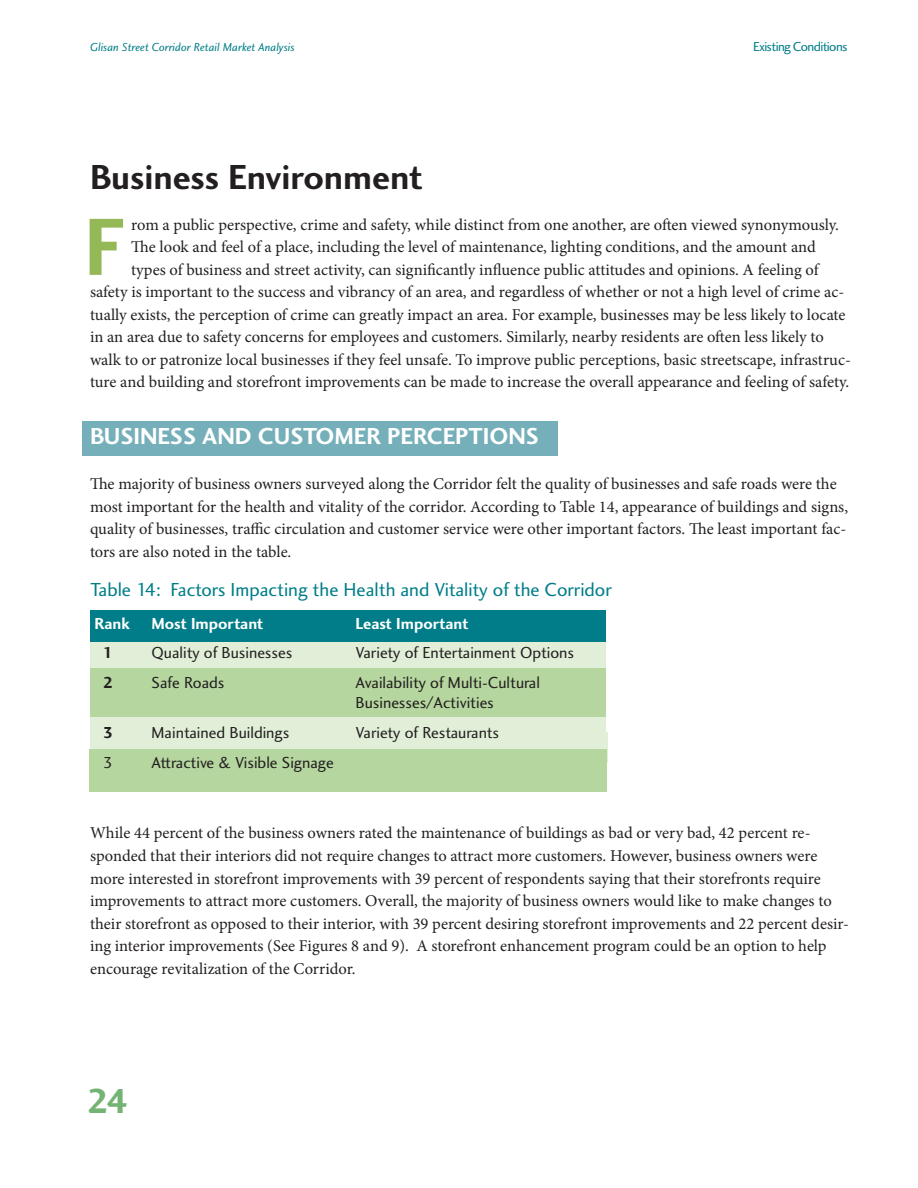
<style>
.page{position:relative;width:918px;height:1188px;background:#fff}
.page>*{position:absolute;margin:0;border:0;box-sizing:border-box;transform-origin:0 0}
.t1{font:84px "Charlotte Sans Bold Plain";color:#95b856}
.t2{font:36px "Charlotte Sans Bold Plain";color:#231f20}
.t3{font:36px "Charlotte Sans Bold Plain";color:#73b373}
.t4{font:24px "Charlotte Sans Bold Plain";color:#fff}
.t5{font:19.5px "Charlotte Sans Book Plain";color:#007d88}
.t6{font:16.5px/22.5px "Minion Pro";letter-spacing:-.005em;color:#231f20}
.t7{font:16.5px/19.5px "Charlotte Sans Book Plain";color:#231f20}
.t8{font:16.5px "Charlotte Sans Bold Plain";color:#fff}
.t9{font:16.5px "Charlotte Sans Bold Plain";color:#231f20}
.t10{font:13.5px "Charlotte Sans Book Plain";letter-spacing:-.04em;color:#007d88}
.t11{font:12px "Charlotte Sans Book Italic Plain";color:#007d88}
</style>
<div class="page">
<div style="left:82px;top:422px;width:476px;height:34px;background:#75afb9"></div>
<div style="left:90px;top:610px;width:522px;height:33px;background:#007d88"></div>
<div style="left:90px;top:642px;width:518px;height:107px;background:#e1efd8"></div>
<div style="left:90px;top:668px;width:518px;height:49px;background:#b5d69e"></div>
<div style="left:606px;top:602px;width:10px;height:130px;background:#fff"></div>
<div style="left:90px;top:749px;width:517px;height:43px;background:#b5d69e"></div>
<p class="t11" style="left:90px;top:41px;width:206px">Glisan Street Corridor Retail Market Analysis</p>
<p class="t10" style="left:753px;top:39px;width:96px">Existing Conditions</p>
<h2 class="t2" style="left:90px;top:156px;width:334px">Business Environment</h2>
<p class="t6" style="left:131px;top:213px;width:709px">rom a public perspective, crime and safety, while distinct from one another, are often viewed synonymously.</p>
<p class="t6" style="left:131px;top:236px;width:686px">The look and feel of a place, including the level of maintenance, lighting conditions, and the amount and</p>
<p class="t6" style="left:131px;top:258px;width:689px">types of business and street activity, can significantly influence public attitudes and opinions. A feeling of</p>
<p class="t6" style="left:90px;top:281px;width:756px">safety is important to the success and vibrancy of an area, and regardless of whether or not a high level of crime ac-</p>
<p class="t6" style="left:90px;top:303px;width:757px">tually exists, the perception of crime can greatly impact an area. For example, businesses may be less likely to locate</p>
<p class="t6" style="left:90px;top:326px;width:735px">in an area due to safety concerns for employees and customers. Similarly, nearby residents are often less likely to</p>
<p class="t6" style="left:90px;top:348px;width:762px">walk to or patronize local businesses if they feel unsafe. To improve public perceptions, basic streetscape, infrastruc-</p>
<p class="t6" style="left:90px;top:371px;width:761px">ture and building and storefront improvements can be made to increase the overall appearance and feeling of safety.</p>
<h3 class="t4" style="left:90px;top:422px;width:28px">Business</h3>
<h3 class="t4" style="left:202px;top:422px;width:18px">and</h3>
<h3 class="t4" style="left:258px;top:422px;width:33px">Customer</h3>
<h3 class="t4" style="left:387px;top:422px;width:28px">Perceptions</h3>
<p class="t6" style="left:90px;top:473px;width:760px">The majority of business owners surveyed along the Corridor felt the quality of businesses and safe roads were the most important for the health and vitality of the corridor. According to Table 14, appearance of buildings and signs, quality of businesses, traffic circulation and customer service were other important factors. The least important fac&shy;tors are also noted in the table.</p>
<p class="t5" style="left:90px;top:578px;width:523px">Table 14: Factors Impacting the Health and Vitality of the Corridor</p>
<p class="t8" style="left:94px;top:614px;width:37px">Rank</p>
<p class="t8" style="left:152px;top:614px;width:113px">Most Important</p>
<p class="t8" style="left:356px;top:614px;width:115px">Least Important</p>
<p class="t9" style="left:103px;top:643px;width:12px">1</p>
<p class="t7" style="left:152px;top:644px;width:142px">Quality of Businesses</p>
<p class="t7" style="left:356px;top:644px;width:220px">Variety of Entertainment Options</p>
<p class="t9" style="left:103px;top:673px;width:12px">2</p>
<p class="t7" style="left:152px;top:674px;width:75px">Safe Roads</p>
<p class="t7" style="left:356px;top:674px;width:186px">Availability of Multi-Cultural<br>Businesses/Activities</p>
<p class="t9" style="left:103px;top:723px;width:12px">3</p>
<p class="t7" style="left:152px;top:723px;width:139px">Maintained Buildings</p>
<p class="t7" style="left:356px;top:723px;width:145px">Variety of Restaurants</p>
<p class="t7" style="left:103px;top:753px;width:12px">3</p>
<p class="t7" style="left:152px;top:753px;width:184px">Attractive &amp; Visible Signage</p>
<h1 class="t1" style="left:84px;top:199px;width:42px">F</h1>
<p class="t6" style="left:90px;top:822px;width:761px">While 44 percent of the business owners rated the maintenance of buildings as bad or very bad, 42 percent re&shy;sponded that their interiors did not require changes to attract more customers. However, business owners were more interested in storefront improvements with 39 percent of respondents saying that their storefronts require improvements to attract more customers. Overall, the majority of business owners would like to make changes to their storefront as opposed to their interior, with 39 percent desiring storefront improvements and 22 percent desir&shy;ing interior improvements (See Figures 8 and 9). A storefront enhancement program could be an option to help encourage revitalization of the Corridor.</p>
<h2 class="t3" style="left:87px;top:1080px;width:43px">24</h2>
</div>
